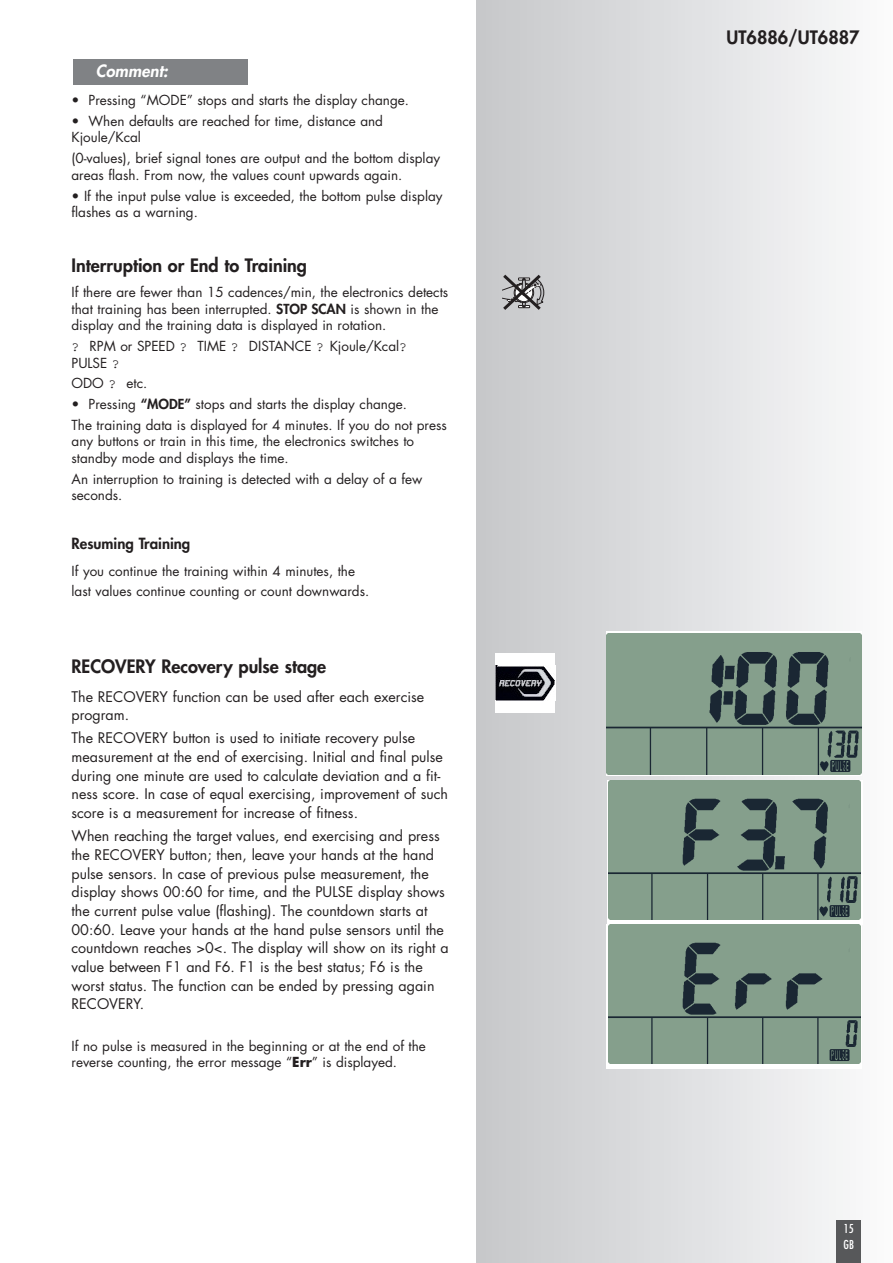
<style>
.page{position:relative;width:893px;height:1263px;background:#fff}
.page>*{position:absolute;margin:0;border:0;box-sizing:border-box;transform-origin:0 0}
.t1{font:800 18px "Futura CE";color:#231f20}
.t2{font:800 18px "Futura";color:#231f20}
.t3{font:italic 800 16.5px "Futura CE";letter-spacing:.005em;color:#fff}
.t4{font:800 15px "Futura CE";color:#231f20}
.t5{font:14.25px/18.8px "Futura CE";color:#231f20}
.t6{font:13.5px/16.5px "Futura CE";color:#231f20}
.t7{font:condensed 12px/15.6px "Futura";color:#fff}
.s1{font-weight:800}
.s2{font-family:"Courier"}
.s3{font-family:"Futura"}
.s4{font-family:"Futura";font-weight:700}
</style>
<div class="page">
<div style="left:476px;top:0;width:417px;height:1263px;background:linear-gradient(to right,#c6c7c9,#fafbfc)"></div>
<div style="left:836px;top:1220px;width:25px;height:43px;background:#57585a"></div>
<div style="left:73px;top:59px;width:174px;height:25px;background:#808285"></div>
<svg style="left:607px;top:631px;width:255px;height:145px"></svg>
<img style="left:607px;top:633px;width:255px;height:141px">
<div style="left:607px;top:780px;width:255px;height:145px;background:linear-gradient(to right,#fff,#fff)"></div>
<img style="left:609px;top:780px;width:252px;height:139px">
<div style="left:607px;top:924px;width:255px;height:145px;background:linear-gradient(to right,#fff,#fff)"></div>
<img style="left:608px;top:924px;width:252px;height:139px">
<svg style="left:500px;top:271px;width:44px;height:42px;background:#9d9c9e"></svg>
<div style="left:496px;top:653px;width:59px;height:60px;background:#fff"></div>
<img style="left:496px;top:666px;width:59px;height:35px">
<p class="t3" style="left:96px;top:63px;width:74px">Comment:</p>
<p class="t6" style="left:72px;top:93px;width:339px">• Pressing “MODE” stops and starts the display change.</p>
<p class="t6" style="left:72px;top:114px;width:313px">• When defaults are reached for time, distance and<br>Kjoule/Kcal</p>
<p class="t6" style="left:72px;top:151px;width:370px">(0-values), brief signal tones are output and the bottom display areas flash. From now, the values count upwards again.</p>
<p class="t6" style="left:72px;top:188px;width:373px">• If the input pulse value is exceeded, the bottom pulse display flashes as a warning.</p>
<h1 class="t1" style="left:72px;top:257px;width:237px">Interruption or End to Training</h1>
<p class="t6" style="left:72px;top:285px;width:378px">If there are fewer than 15 cadences/min, the electronics detects that training has been interrupted. <span class="s1">STOP SCAN</span> is shown in the display and the training data is displayed in rotation.</p>
<p class="t6" style="left:72px;top:339px;width:337px"><span class="s2">?</span> RPM or SPEED <span class="s2">?</span> TIME <span class="s2">?</span> DISTANCE <span class="s2">?</span> Kjoule/Kcal<span class="s2">?<br></span>PULSE <span class="s2">?</span></p>
<p class="t6" style="left:72px;top:376px;width:77px">ODO <span class="s2">?</span> etc.</p>
<p class="t6" style="left:72px;top:395px;width:377px;line-height:20.7px">• Pressing <span class="s1">“MODE”</span> stops and starts the display change.<br>The training data is displayed for 4 minutes. If you do not press</p>
<p class="t6" style="left:72px;top:434px;width:344px">any buttons or train in this time, the electronics switches to standby mode and displays the time.</p>
<p class="t6" style="left:72px;top:471px;width:352px">An interruption to training is detected with a delay of a few seconds.</p>
<p class="t4" style="left:72px;top:536px;width:120px">Resuming Training</p>
<p class="t6" style="left:72px;top:562px;width:299px;line-height:20.7px">If you continue the training within 4 minutes, the last values continue counting or count downwards.</p>
<h1 class="t1" style="left:72px;top:657px;width:256px">RECOVERY Recovery pulse stage</h1>
<p class="t5" style="left:72px;top:688px;width:354px">The RECOVERY function can be used after each exercise program.</p>
<p class="t5" style="left:72px;top:730px;width:378px">The RECOVERY button is used to initiate recovery pulse measurement at the end of exercising. Initial and final pulse during one minute are used to calculate deviation and a fit&shy;ness score. In case of equal exercising, improvement of such score is a measurement for increase of fitness.</p>
<p class="t5" style="left:72px;top:828px;width:379px">When reaching the target values, end exercising and press the RECOVERY button; then, leave your hands at the hand pulse sensors. In case of previous pulse measurement, the display shows 00:60 for time, and the PULSE display shows the current pulse value (flashing). The countdown starts at 00:60. Leave your hands at the hand pulse sensors until the countdown reaches &gt;0&lt;. The display will show on its right a value between F1 and F6. F1 is the best status; F6 is the worst status. The function can be ended by pressing again RECOVERY.</p>
<p class="t6" style="left:72px;top:1039px;width:356px">If no pulse is measured in the beginning or at the end of the reverse counting, the error message <span class="s3">“</span><span class="s4">Err</span><span class="s3">”</span> is displayed<span class="s3">.</span></p>
<h1 class="t2" style="left:727px;top:29px;width:134px">UT6886/UT6887</h1>
<p class="t7" style="left:843px;top:1222px;width:12px">15<br>GB</p>
</div>
